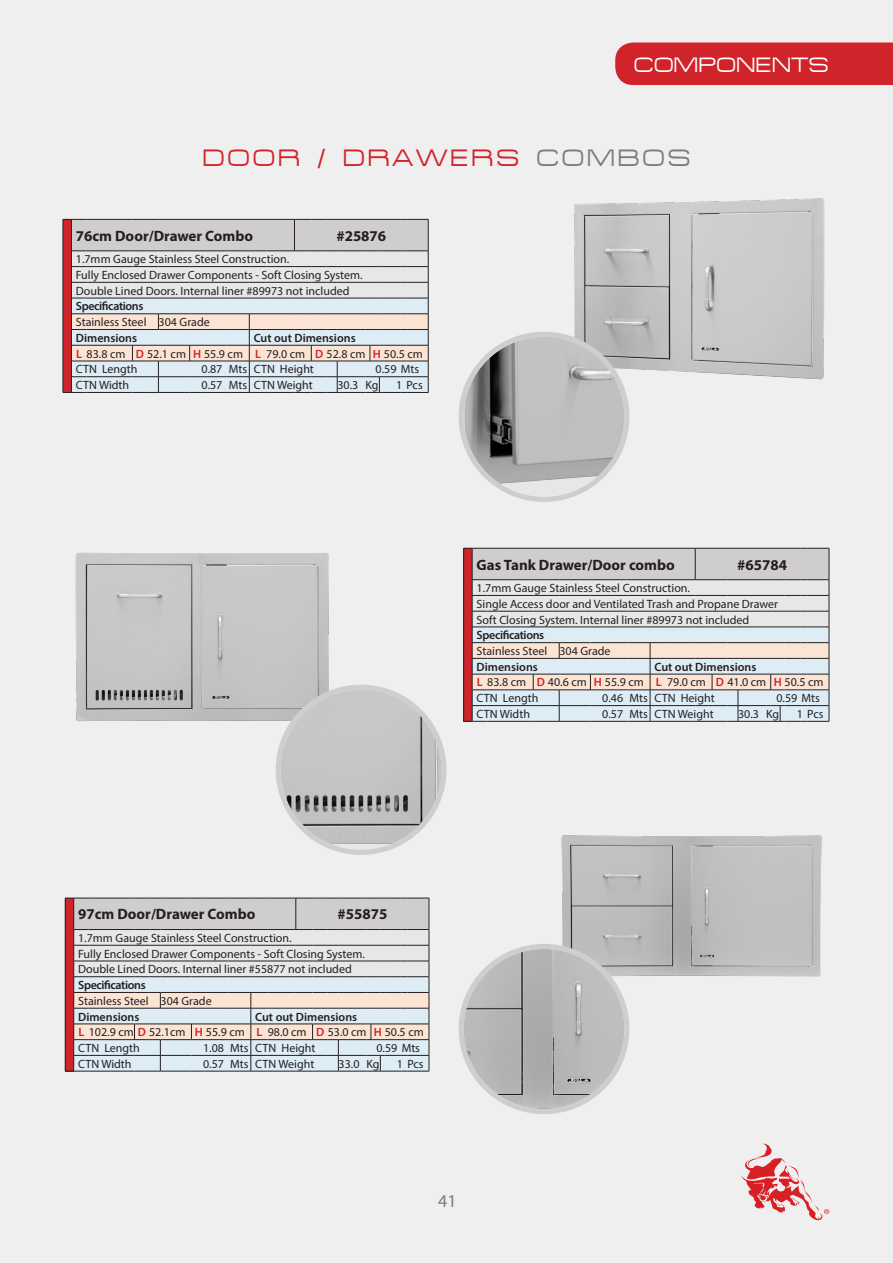
<style>
.page{position:relative;width:893px;height:1263px;background:#f0efef}
.page>*{position:absolute;margin:0;border:0;box-sizing:border-box;transform-origin:0 0}
.t1{font:24px "Federation";letter-spacing:.1em;color:#d1232a}
.t2{font:21px "Federation";color:#fff}
.t3{font:18px "Myriad Pro";color:#7a7c7f}
.t4{font:700 15px "Myriad Pro";color:#231f20}
.t5{font:12px/15.8px "Myriad Pro";color:#231f20}
.t6{font:600 12px "Myriad Pro";letter-spacing:-.03em;color:#231f20}
.t7{font:600 12px "Myriad Pro";color:#231f20}
.s1{color:#7a7c7f}
.s2{font-weight:600}
.s3{font-weight:600;color:#d1232a}
</style>
<div class="page">
<svg style="left:741px;top:1143px;width:88px;height:77px"></svg>
<svg style="left:63px;top:219px;width:366px;height:174px"></svg>
<img style="left:568px;top:198px;width:257px;height:185px">
<svg style="left:463px;top:548px;width:367px;height:174px"></svg>
<img style="left:75px;top:552px;width:258px;height:174px">
<div style="left:461px;top:334px;width:166px;height:165px;background:#cfcecd;border-radius:50%"></div>
<img style="left:464px;top:337px;width:160px;height:160px;border-radius:80px">
<div style="left:459px;top:332px;width:170px;height:170px;border:5px solid #cfcecd;border-radius:50%"></div>
<div style="left:278px;top:687px;width:166px;height:165px;background:#cfcecd;border-radius:50%"></div>
<img style="left:281px;top:690px;width:160px;height:160px;border-radius:80px">
<div style="left:276px;top:685px;width:170px;height:170px;border:5px solid #cfcecd;border-radius:50%"></div>
<svg style="left:65px;top:898px;width:365px;height:174px"></svg>
<img style="left:553px;top:835px;width:269px;height:151px">
<div style="left:461px;top:946px;width:166px;height:165px;background:#cfcecd;border-radius:50%"></div>
<img style="left:464px;top:949px;width:160px;height:160px;border-radius:80px">
<div style="left:459px;top:944px;width:170px;height:170px;border:5px solid #cfcecd;border-radius:50%"></div>
<div style="left:615px;top:43px;width:278px;height:42px;background:#d1232a"></div>
<h2 class="t2" style="left:634px;top:53px;width:196px">COMPONENTS</h2>
<h1 class="t1" style="left:202px;top:144px;width:490px">DOOR / DRAWERS <span class="s1">COMBOS</span></h1>
<p class="t4" style="left:76px;top:226px;width:179px">76cm Door/Drawer Combo</p>
<p class="t4" style="left:336px;top:226px;width:51px">#25876</p>
<p class="t5" style="left:76px;top:251px;width:288px">1.7mm Gauge Stainless Steel Construction.<br>Fully Enclosed Drawer Components - Soft Closing System.<br>Double Lined Doors. Internal liner #89973 not included</p>
<p class="t6" style="left:76px;top:299px;width:69px">Specifications</p>
<p class="t5" style="left:76px;top:314px;width:135px">Stainless Steel 304 Grade</p>
<p class="t7" style="left:76px;top:330px;width:63px">Dimensions</p>
<p class="t5" style="left:76px;top:330px;width:348px;text-indent:178px"><span class="s2">Cut out Dimensions<br></span><span class="s3">L</span> 83.8 cm <span class="s3">D</span> 52.1 cm <span class="s3">H</span> 55.9 cm <span class="s3">L</span> 79.0 cm <span class="s3">D</span> 52.8 cm <span class="s3">H</span> 50.5 cm<br>CTN Length</p>
<p class="t5" style="left:201px;top:361px;width:114px">0.87 Mts CTN Height</p>
<p class="t5" style="left:376px;top:361px;width:45px">0.59 Mts</p>
<p class="t5" style="left:76px;top:377px;width:55px">CTN Width</p>
<p class="t5" style="left:201px;top:377px;width:113px">0.57 Mts CTN Weight</p>
<p class="t5" style="left:337px;top:377px;width:43px">30.3 Kg</p>
<p class="t5" style="left:396px;top:377px;width:28px">1 Pcs</p>
<p class="t4" style="left:477px;top:555px;width:200px">Gas Tank Drawer/Door combo</p>
<p class="t4" style="left:737px;top:555px;width:51px">#65784</p>
<p class="t5" style="left:477px;top:580px;width:303px">1.7mm Gauge Stainless Steel Construction.<br>Single Access door and Ventilated Trash and Propane Drawer<br>Soft Closing System. Internal liner #89973 not included</p>
<p class="t6" style="left:477px;top:628px;width:69px">Specifications</p>
<p class="t5" style="left:477px;top:643px;width:135px">Stainless Steel 304 Grade</p>
<p class="t7" style="left:477px;top:659px;width:63px">Dimensions</p>
<p class="t5" style="left:477px;top:659px;width:348px;text-indent:178px"><span class="s2">Cut out Dimensions<br></span><span class="s3">L</span> 83.8 cm <span class="s3">D</span> 40.6 cm <span class="s3">H</span> 55.9 cm <span class="s3">L</span> 79.0 cm <span class="s3">D</span> 41.0 cm <span class="s3">H</span> 50.5 cm<br>CTN Length</p>
<p class="t5" style="left:602px;top:690px;width:114px">0.46 Mts CTN Height</p>
<p class="t5" style="left:776px;top:690px;width:45px">0.59 Mts</p>
<p class="t5" style="left:477px;top:706px;width:55px">CTN Width</p>
<p class="t5" style="left:602px;top:706px;width:113px">0.57 Mts CTN Weight</p>
<p class="t5" style="left:738px;top:706px;width:43px">30.3 Kg</p>
<p class="t5" style="left:797px;top:706px;width:28px">1 Pcs</p>
<p class="t4" style="left:78px;top:904px;width:179px">97cm Door/Drawer Combo</p>
<p class="t4" style="left:337px;top:904px;width:51px">#55875</p>
<p class="t5" style="left:78px;top:930px;width:288px">1.7mm Gauge Stainless Steel Construction.<br>Fully Enclosed Drawer Components - Soft Closing System.<br>Double Lined Doors. Internal liner #55877 not included</p>
<p class="t6" style="left:78px;top:977px;width:69px">Specifications</p>
<p class="t5" style="left:78px;top:993px;width:135px">Stainless Steel 304 Grade</p>
<p class="t7" style="left:78px;top:1009px;width:63px">Dimensions</p>
<p class="t5" style="left:78px;top:1008px;width:347px;text-indent:177px"><span class="s2">Cut out Dimensions<br></span><span class="s3">L</span> 102.9 cm <span class="s3">D</span> 52.1cm <span class="s3">H</span> 55.9 cm <span class="s3">L</span> 98.0 cm <span class="s3">D</span> 53.0 cm <span class="s3">H</span> 50.5 cm<br>CTN Length</p>
<p class="t5" style="left:203px;top:1040px;width:114px">1.08 Mts CTN Height</p>
<p class="t5" style="left:376px;top:1040px;width:45px">0.59 Mts</p>
<p class="t5" style="left:78px;top:1056px;width:55px">CTN Width</p>
<p class="t5" style="left:203px;top:1056px;width:113px">0.57 Mts CTN Weight</p>
<p class="t5" style="left:339px;top:1056px;width:43px">33.0 Kg</p>
<p class="t5" style="left:397px;top:1056px;width:28px">1 Pcs</p>
<h3 class="t3" style="left:438px;top:1189px;width:20px">41</h3>
</div>
